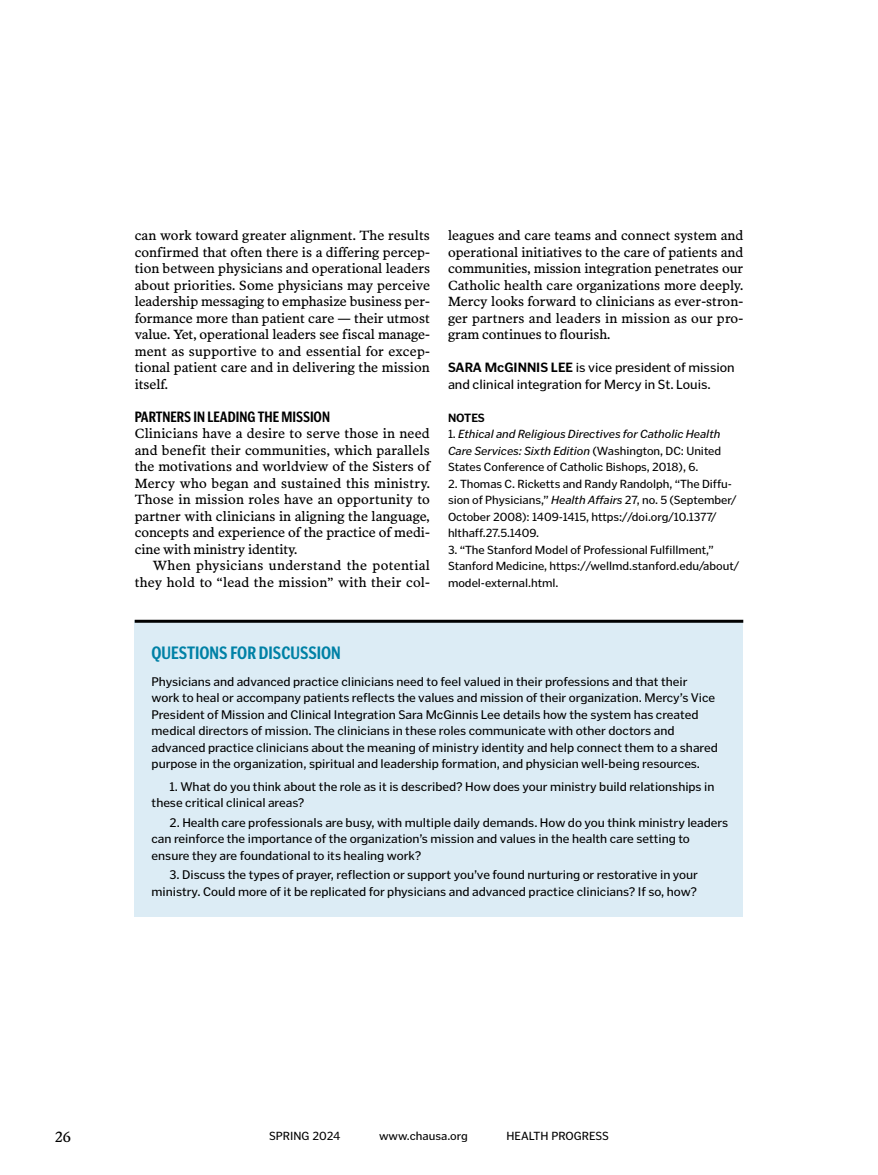
<style>
.page{position:relative;width:878px;height:1175px;background:#fff}
.page>*{position:absolute;margin:0;border:0;box-sizing:border-box;transform-origin:0 0}
.t1{font:700 18px "Poynter Gothic Text Cond";color:#0081a6}
.t2{font:700 15px "Poynter Gothic Text Cond";color:#000}
.t3{font:15px "Poynter OS Text Three L";color:#000}
.t4{font:13.5px/16.5px "Poynter OS Text Three L";letter-spacing:.005em;color:#000;text-align:justify}
.t5{font:13.5px/16.5px "Poynter Gothic Text";letter-spacing:-.005em;color:#000}
.t6{font:12.75px/16.5px "Poynter Gothic Text";letter-spacing:-.005em;color:#000}
.t7{font:12px/16.5px "Poynter Gothic Text";letter-spacing:-.005em;color:#000}
.t8{font:italic 12px/16.5px "Poynter Gothic Text";letter-spacing:-.005em;color:#000;text-align:justify}
.t9{font:700 12px "Poynter Gothic Text";letter-spacing:-.005em;color:#000}
.s1{font-weight:700}
.s2{font-style:normal}
.s3{font-style:italic}
</style>
<div class="page">
<div style="left:135px;top:620px;width:608px;height:296px;background:#dcecf5"></div>
<hr style="left:135px;top:620px;width:608px;height:2px;background:#000">
<p class="t4" style="left:135px;top:227px;width:297px">can work toward greater alignment. The results confirmed that often there is a differing percep&shy;tion between physicians and operational leaders about priorities. Some physicians may perceive leadership messaging to emphasize business per&shy;formance more than patient care — their utmost value. Yet, operational leaders see fiscal manage&shy;ment as supportive to and essential for excep&shy;tional patient care and in delivering the mission itself.</p>
<p class="t2" style="left:135px;top:407px;width:197px">PARTNERS IN LEADING THE MISSION</p>
<p class="t4" style="left:135px;top:425px;width:297px">Clinicians have a desire to serve those in need and benefit their communities, which parallels the motivations and worldview of the Sisters of Mercy who began and sustained this ministry.<br>Those in mission roles have an opportunity to partner with clinicians in aligning the language, concepts and experience of the practice of medi&shy;cine with ministry identity.</p>
<p class="t4" style="left:135px;top:557px;width:297px;text-align:right">When physicians understand the potential they hold to “lead the mission” with their col-</p>
<p class="t4" style="left:448px;top:227px;width:297px">leagues and care teams and connect system and operational initiatives to the care of patients and communities, mission integration penetrates our Catholic health care organizations more deeply.<br>Mercy looks forward to clinicians as ever-stron&shy;ger partners and leaders in mission as our pro&shy;gram continues to flourish.</p>
<p class="t5" style="left:448px;top:359px;width:288px"><span class="s1">SARA McGINNIS LEE</span> is vice president of mission and clinical integration for Mercy in St. Louis.</p>
<p class="t9" style="left:448px;top:410px;width:38px">NOTES</p>
<p class="t8" style="left:448px;top:426px;width:275px"><span class="s2">1.</span> Ethical and Religious Directives for Catholic Health Care Services: Sixth Edition <span class="s2">(Washington, DC: United States Conference of Catholic Bishops, 2018), 6.</span></p>
<p class="t7" style="left:448px;top:475px;width:290px">2. Thomas C. Ricketts and Randy Randolph, “The Diffu&shy;sion of Physicians,” <span class="s3">Health Affairs</span> 27, no. 5 (September/ October 2008): 1409-1415, https://doi.org/10.1377/ hlthaff.27.5.1409.</p>
<p class="t7" style="left:448px;top:541px;width:293px">3. “The Stanford Model of Professional Fulfillment,”<br>Stanford Medicine, https://wellmd.stanford.edu/about/ model-external.html.</p>
<h1 class="t1" style="left:152px;top:642px;width:191px">QUESTIONS FOR DISCUSSION</h1>
<p class="t6" style="left:152px;top:673px;width:568px">Physicians and advanced practice clinicians need to feel valued in their professions and that their work to heal or accompany patients reflects the values and mission of their organization. Mercy’s Vice President of Mission and Clinical Integration Sara McGinnis Lee details how the system has created medical directors of mission. The clinicians in these roles communicate with other doctors and advanced practice clinicians about the meaning of ministry identity and help connect them to a shared purpose in the organization, spiritual and leadership formation, and physician well-being resources.</p>
<p class="t6" style="left:152px;top:778px;width:564px;text-indent:18px">1. What do you think about the role as it is described? How does your ministry build relationships in these critical clinical areas?</p>
<p class="t6" style="left:152px;top:814px;width:578px;text-indent:18px">2. Health care professionals are busy, with multiple daily demands. How do you think ministry leaders can reinforce the importance of the organization’s mission and values in the health care setting to ensure they are foundational to its healing work?</p>
<p class="t6" style="left:152px;top:866px;width:548px;text-align:right">3. Discuss the types of prayer, reflection or support you’ve found nurturing or restorative in your ministry. Could more of it be replicated for physicians and advanced practice clinicians? If so, how?</p>
<p class="t3" style="left:55px;top:1128px;width:17px">26</p>
<p class="t7" style="left:269px;top:1127px;width:73px">SPRING 2024</p>
<p class="t7" style="left:379px;top:1127px;width:90px">www.chausa.org</p>
<p class="t7" style="left:506px;top:1127px;width:104px">HEALTH PROGRESS</p>
</div>
